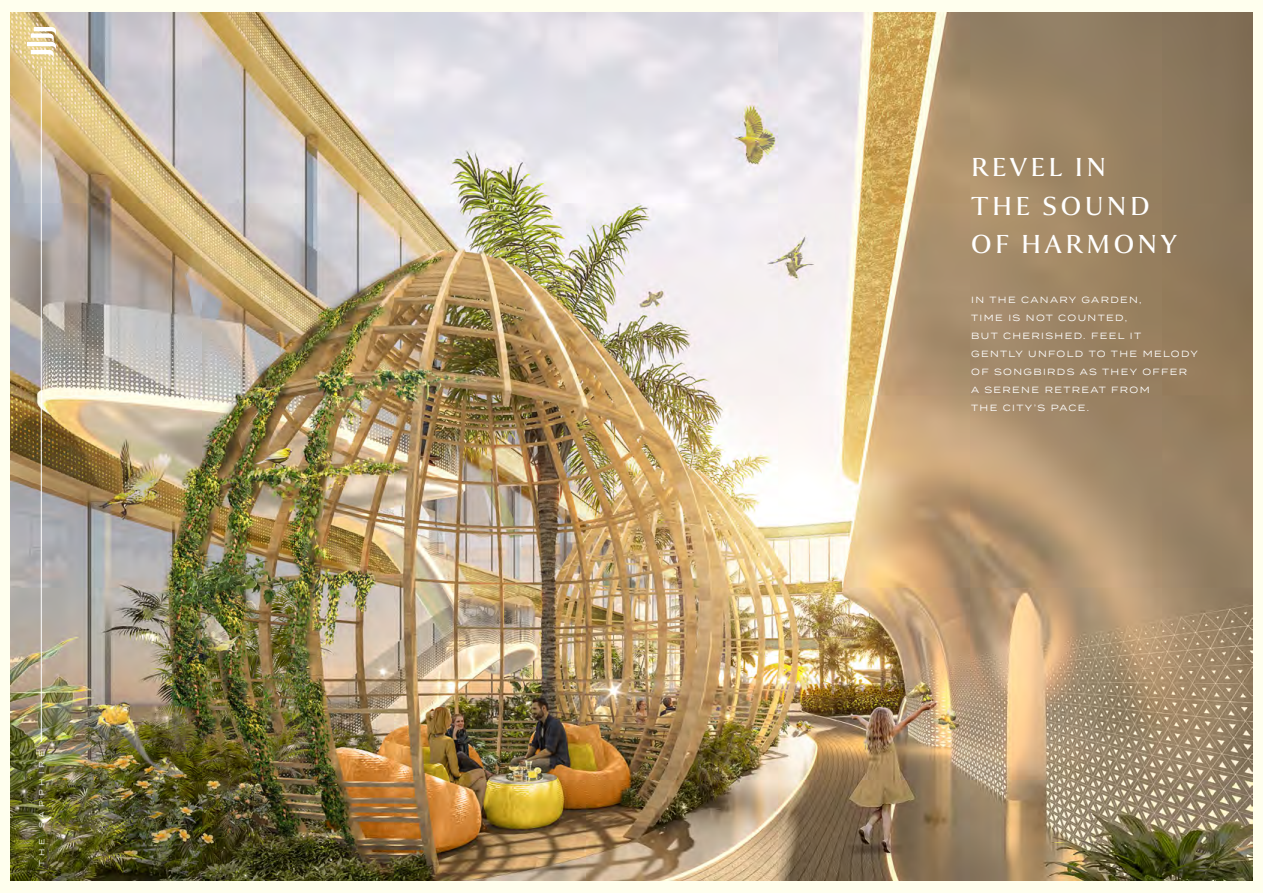
<style>
.page{position:relative;width:1263px;height:893px;background:#ffe}
.page>*{position:absolute;margin:0;border:0;box-sizing:border-box;transform-origin:0 0}
.t1{font:28.5px/38.5px "Collier";letter-spacing:.12em;color:#fff}
.t2{font:9px/18px "Termina";letter-spacing:.15em;color:#fff}
.t3{font:7.5px "Termina";letter-spacing:.53em;color:#fff}
</style>
<div class="page">
<img style="left:11px;top:12px;width:1241px;height:868px">
<svg style="left:27px;top:27px;width:29px;height:31px"></svg>
<hr style="left:41px;top:68px;width:1px;height:674px;background:#fff">
<p class="t3" style="left:36px;top:828px;width:79px;rotate:-90deg">SAPPHIRE</p>
<p class="t3" style="left:36px;top:866px;width:29px;rotate:-90deg">THE</p>
<h1 class="t1" style="left:971px;top:148px;width:207px">REVEL IN<br>THE SOUND<br>OF HARMONY</h1>
<p class="t2" style="left:971px;top:290px;width:228px">IN THE CANARY GARDEN,<br>TIME IS NOT COUNTED,<br>BUT CHERISHED. FEEL IT<br>GENTLY UNFOLD TO THE MELODY<br>OF SONGBIRDS AS THEY OFFER<br>A SERENE RETREAT FROM<br>THE CITY’S PACE.</p>
</div>
